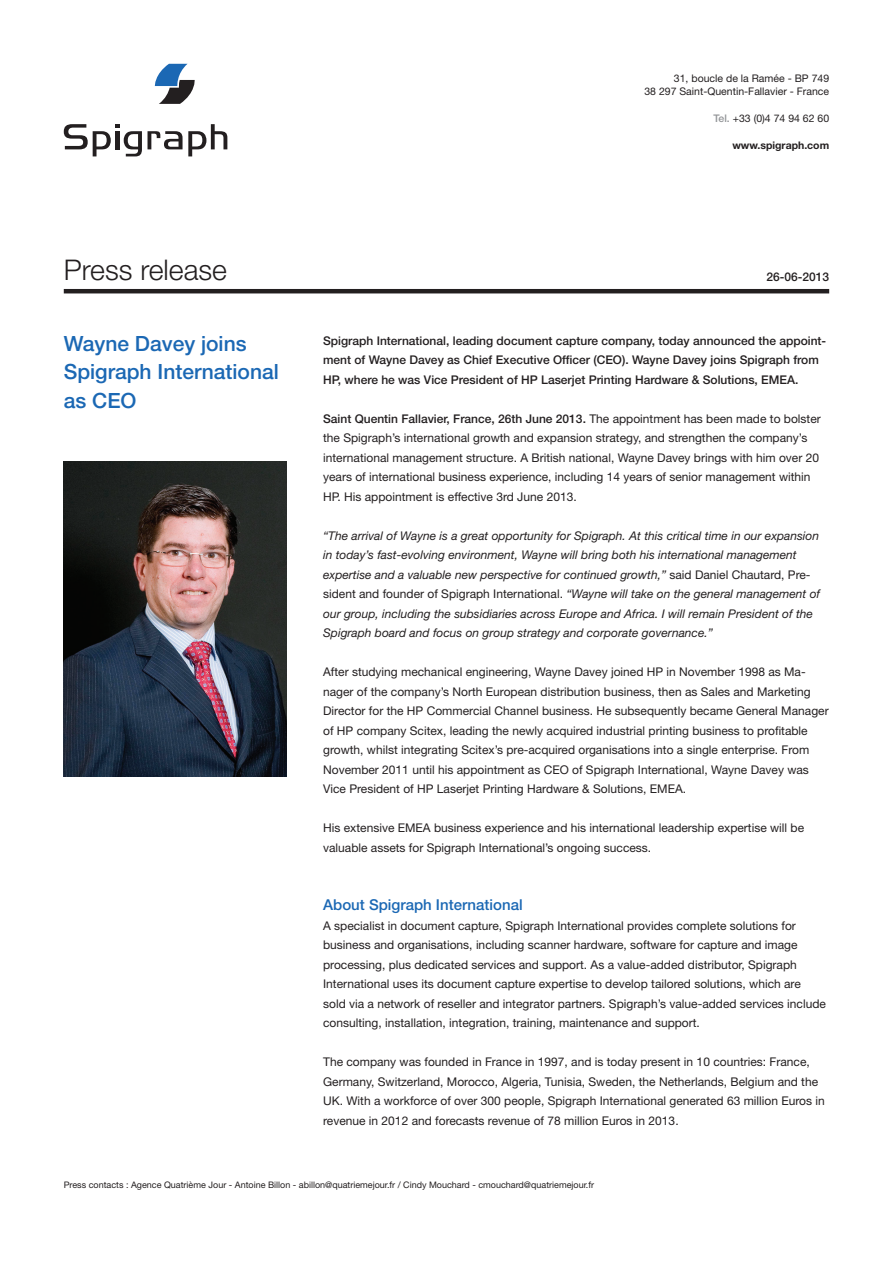
<style>
.page{position:relative;width:893px;height:1263px;background:#fff}
.page>*{position:absolute;margin:0;border:0;box-sizing:border-box;transform-origin:0 0}
.t1{font:300 28.5px "Helvetica Neue LT Std";color:#231f20}
.t2{font:500 21px/28.5px "Helvetica Neue LT Std";color:#1b68b4}
.t3{font:500 15px "Helvetica Neue LT Std";color:#1b68b4}
.t4{font:12px/19.5px "Helvetica Neue LT Std";color:#231f20}
.t5{font:italic 12px/19.5px "Helvetica Neue LT Std";color:#231f20}
.t6{font:500 12px/19.5px "Helvetica Neue LT Std";color:#231f20}
.t7{font:10.5px/13.5px "Helvetica Neue LT Std";color:#231f20;text-align:right}
.t8{font:700 10.5px "Helvetica Neue LT Std";color:#231f20}
.t9{font:9px "Helvetica Neue LT Std";color:#231f20}
.s1{font-weight:500;color:#939598}
.s2{font-weight:500}
.s3{font-style:normal}
</style>
<div class="page">
<hr style="left:64px;top:289px;width:765px;height:4px;background:#231f20">
<svg style="left:64px;top:124px;width:78px;height:32px"></svg>
<svg style="left:148px;top:124px;width:79px;height:32px"></svg>
<svg style="left:154px;top:64px;width:41px;height:40px"></svg>
<img style="left:64px;top:461px;width:222px;height:315px">
<h1 class="t1" style="left:64px;top:253px;width:165px">Press release</h1>
<h2 class="t2" style="left:64px;top:329px;width:217px">Wayne Davey joins<br>Spigraph International as CEO</h2>
<p class="t7" style="left:644px;top:71px;width:186px">31, boucle de la Ramée - BP 749<br>38 297 Saint-Quentin-Fallavier - France</p>
<p class="t7" style="left:713px;top:112px;width:117px"><span class="s1">Tel.</span> +33 (0)4 74 94 62 60</p>
<p class="t8" style="left:732px;top:139px;width:98px">www.spigraph.com</p>
<p class="t6" style="left:766px;top:267px;width:64px">26-06-2013</p>
<p class="t6" style="left:323px;top:330px;width:505px">Spigraph International, leading document capture company, today announced the appoint&shy;ment of Wayne Davey as Chief Executive Officer (CEO). Wayne Davey joins Spigraph from<br>HP, where he was Vice President of HP Laserjet Printing Hardware &amp; Solutions, EMEA.</p>
<p class="t4" style="left:323px;top:408px;width:499px"><span class="s2">Saint Quentin Fallavier, France, 26th June 2013.</span> The appointment has been made to bolster the Spigraph’s international growth and expansion strategy, and strengthen the company’s international management structure. A British national, Wayne Davey brings with him over 20 years of international business experience, including 14 years of senior management within HP. His appointment is effective 3rd June 2013.</p>
<p class="t5" style="left:323px;top:525px;width:498px">“The arrival of Wayne is a great opportunity for Spigraph. At this critical time in our expansion in today’s fast-evolving environment, Wayne will bring both his international management expertise and a valuable new perspective for continued growth,” <span class="s3">said Daniel Chautard, Pre&shy;sident and founder of Spigraph International.</span> “Wayne will take on the general management of our group, including the subsidiaries across Europe and Africa. I will remain President of the Spigraph board and focus on group strategy and corporate governance.”</p>
<p class="t4" style="left:323px;top:662px;width:507px">After studying mechanical engineering, Wayne Davey joined HP in November 1998 as Ma&shy;nager of the company’s North European distribution business, then as Sales and Marketing Director for the HP Commercial Channel business. He subsequently became General Manager of HP company Scitex, leading the newly acquired industrial printing business to profitable growth, whilst integrating Scitex’s pre-acquired organisations into a single enterprise. From November 2011 until his appointment as CEO of Spigraph International, Wayne Davey was Vice President of HP Laserjet Printing Hardware &amp; Solutions, EMEA.</p>
<p class="t4" style="left:323px;top:818px;width:482px">His extensive EMEA business experience and his international leadership expertise will be valuable assets for Spigraph International’s ongoing success.</p>
<p class="t3" style="left:323px;top:896px;width:201px">About Spigraph International</p>
<p class="t4" style="left:323px;top:915px;width:504px">A specialist in document capture, Spigraph International provides complete solutions for business and organisations, including scanner hardware, software for capture and image processing, plus dedicated services and support. As a value-added distributor, Spigraph International uses its document capture expertise to develop tailored solutions, which are sold via a network of reseller and integrator partners. Spigraph’s value-added services include consulting, installation, integration, training, maintenance and support.</p>
<p class="t4" style="left:323px;top:1052px;width:503px">The company was founded in France in 1997, and is today present in 10 countries: France, Germany, Switzerland, Morocco, Algeria, Tunisia, Sweden, the Netherlands, Belgium and the UK. With a workforce of over 300 people, Spigraph International generated 63 million Euros in revenue in 2012 and forecasts revenue of 78 million Euros in 2013.</p>
<p class="t9" style="left:64px;top:1179px;width:532px">Press contacts : Agence Quatrième Jour - Antoine Billon - abillon@quatriemejour.fr / Cindy Mouchard - cmouchard@quatriemejour.fr</p>
</div>
